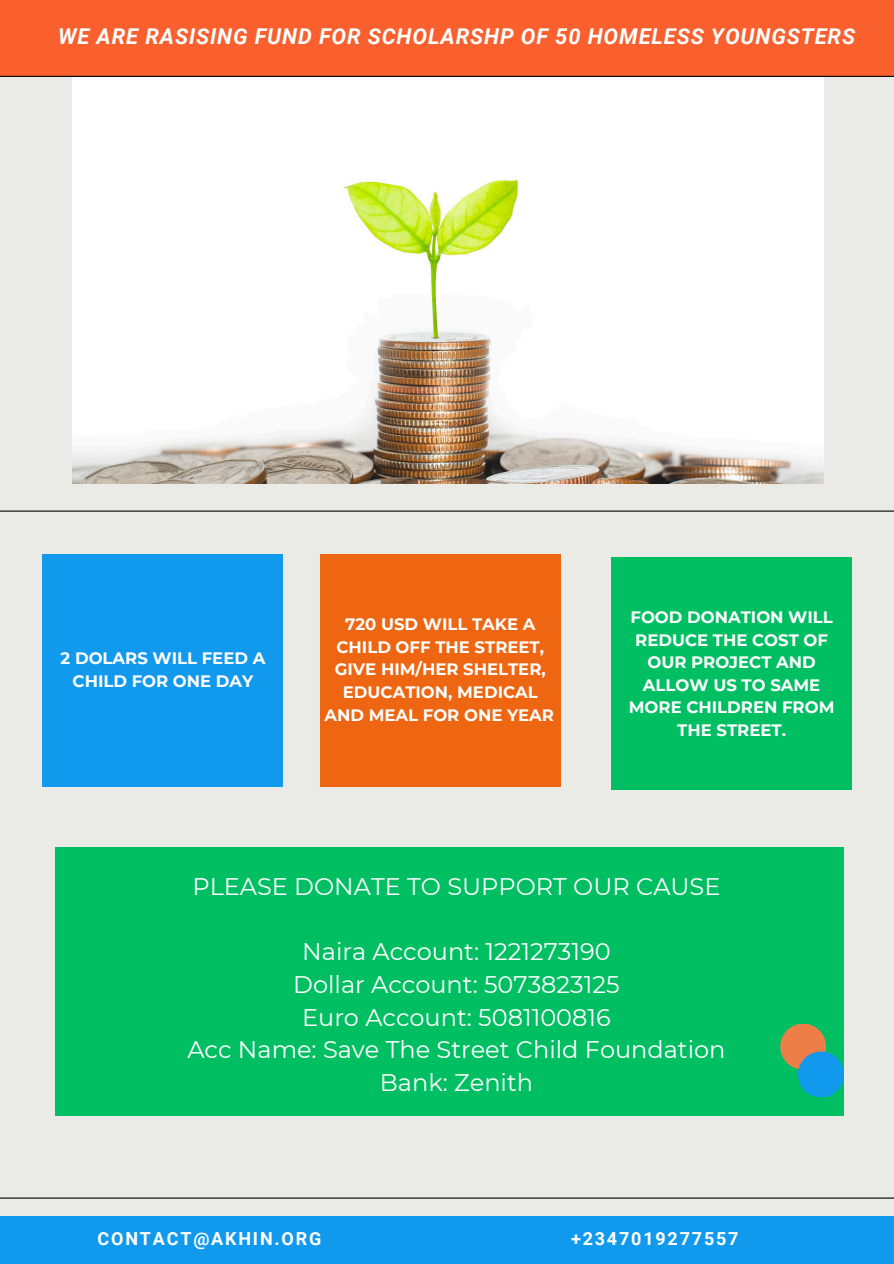
<style>
.page{position:relative;width:894px;height:1264px;background:#fff}
.page>*{position:absolute;margin:0;border:0;box-sizing:border-box;transform-origin:0 0}
.t1{font:24px/32.7px "Montserrat";color:#fff;text-align:center}
.t2{font:italic 700 21.75px "Roboto";letter-spacing:.04em;color:#fff}
.t3{font:700 18px "Roboto";letter-spacing:.1em;color:#fff}
.t4{font:700 16.5px/22.5px "Montserrat";color:#fff;text-align:center}
</style>
<div class="page">
<div style="left:0;top:0;width:893px;height:1263px;background:#eaeae6"></div>
<div style="left:0;top:0;width:893px;height:76px;background:#fa5f2e"></div>
<div style="left:0;top:1216px;width:893px;height:47px;background:#19e"></div>
<hr style="left:0;top:76px;width:893px;height:1px;background:#000">
<hr style="left:0;top:510px;width:893px;height:1px;background:#000">
<hr style="left:0;top:1197px;width:893px;height:1px;background:#000">
<div style="left:55px;top:847px;width:788px;height:268px;background:#00bf63"></div>
<div style="left:780px;top:1023px;width:45px;height:46px;background:#ee7e48;border-radius:50%"></div>
<div style="left:797px;top:1051px;width:46px;height:46px;background:#19e;border-radius:50%"></div>
<img style="left:72px;top:78px;width:751px;height:406px">
<div style="left:43px;top:554px;width:240px;height:232px;background:#19e"></div>
<div style="left:320px;top:554px;width:240px;height:232px;background:#e61"></div>
<div style="left:611px;top:557px;width:240px;height:233px;background:#00bf63"></div>
<h2 class="t2" style="left:58px;top:24px;width:798px">WE ARE RASISING FUND FOR SCHOLARSHP OF 50 HOMELESS YOUNGSTERS</h2>
<p class="t4" style="left:61px;top:647px;width:206px">2 DOLARS WILL FEED A<br>CHILD FOR ONE DAY</p>
<p class="t4" style="left:324px;top:613px;width:231px">720 USD WILL TAKE A<br>CHILD OFF THE STREET,<br>GIVE HIM/HER SHELTER,<br>EDUCATION, MEDICAL<br>AND MEAL FOR ONE YEAR</p>
<p class="t4" style="left:628px;top:606px;width:207px">FOOD DONATION WILL<br>REDUCE THE COST OF<br>OUR PROJECT AND<br>ALLOW US TO SAME<br>MORE CHILDREN FROM<br>THE STREET.</p>
<p class="t1" style="left:192px;top:870px;width:529px">PLEASE DONATE TO SUPPORT OUR CAUSE</p>
<p class="t1" style="left:187px;top:935px;width:539px">Naira Account: 1221273190<br>Dollar Account: 5073823125<br>Euro Account: 5081100816<br>Acc Name: Save The Street Child Foundation<br>Bank: Zenith</p>
<p class="t3" style="left:98px;top:1228px;width:225px">CONTACT@AKHIN.ORG</p>
<h3 class="t3" style="left:571px;top:1228px;width:169px">+2347019277557</h3>
</div>
